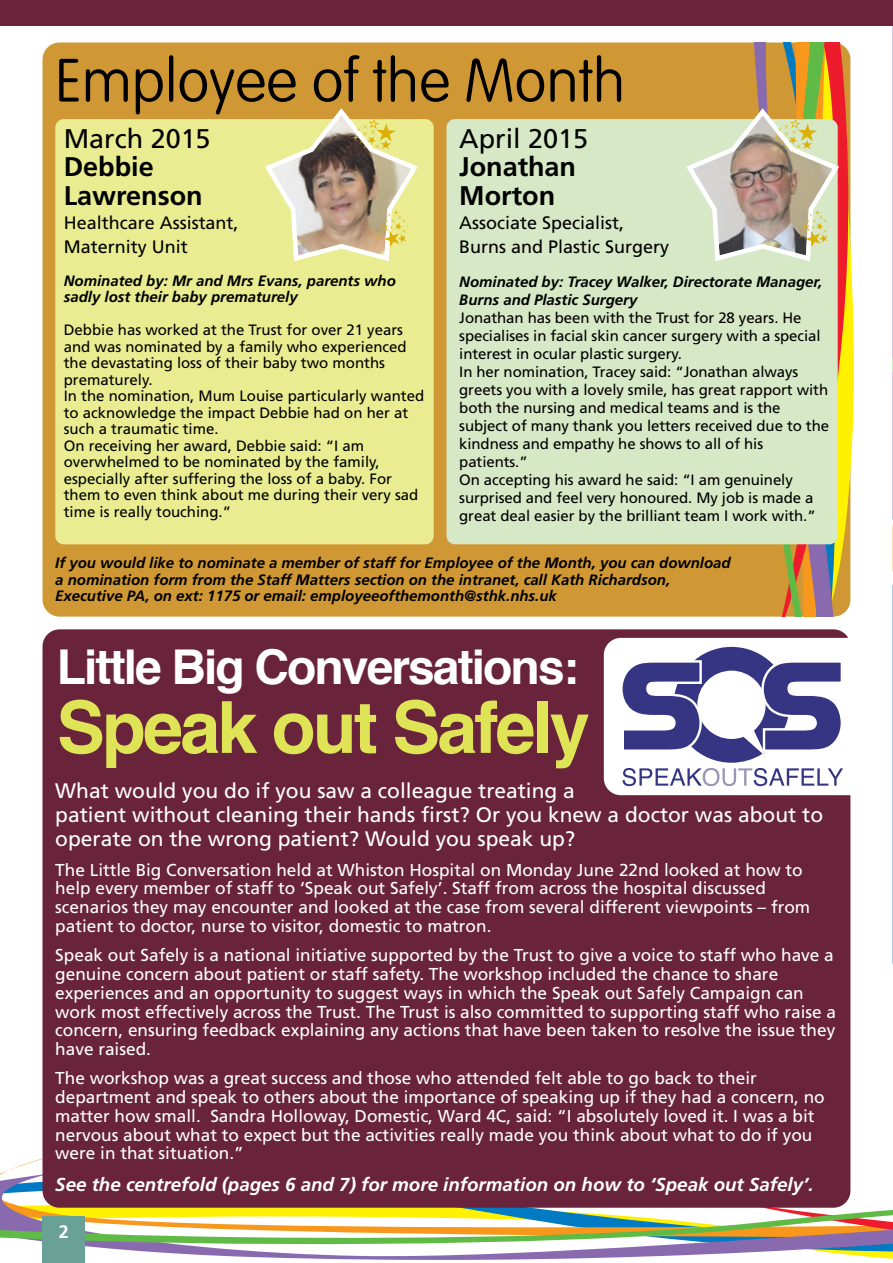
<style>
.page{position:relative;width:893px;height:1263px;background:#fff}
.page>*{position:absolute;margin:0;border:0;box-sizing:border-box;transform-origin:0 0}
.t1{font:700 72px "Helvetica";letter-spacing:-.04em;color:#dfe456}
.t2{font:100 60px "VAG Rounded";color:#000}
.t3{font:700 48px "Helvetica";letter-spacing:-.04em;color:#fff}
.t4{font:700 27px/28.5px "Frutiger";color:#000}
.t5{font:27px "Frutiger";color:#000}
.t6{font:21px/24px "Frutiger";color:#fff}
.t7{font:italic 700 18.75px "Frutiger";color:#fff}
.t8{font:18px/24px "Frutiger";color:#000}
.t9{font:700 18px "Frutiger";color:#fff}
.t10{font:17.25px/18.8px "Frutiger";color:#fff}
.t11{font:15px/16.5px "Frutiger";letter-spacing:-.005em;color:#000}
.t12{font:italic 700 15px/16.5px "Frutiger";color:#000}
</style>
<div class="page">
<svg style="left:892px;top:26px;width:1px;height:938px"></svg>
<svg style="left:0;top:1164px;width:893px;height:99px"></svg>
<svg style="left:0;top:1197px;width:893px;height:61px"></svg>
<div style="left:0;top:0;width:893px;height:26px;background:#69243b"></div>
<div style="left:43px;top:1216px;width:42px;height:47px;background:#69a197"></div>
<div style="left:43px;top:43px;width:807px;height:574px;background:#cf9835;border-radius:17px"></div>
<div style="left:55px;top:119px;width:379px;height:425px;background:#e9ec91;border-radius:9px"></div>
<svg style="left:843px;top:45px;width:11px;height:569px"></svg>
<div style="left:446px;top:119px;width:392px;height:425px;background:#d6e8c5;border-radius:9px"></div>
<svg style="left:265px;top:108px;width:153px;height:153px"></svg>
<svg style="left:686px;top:43px;width:157px;height:574px"></svg>
<div style="left:43px;top:629px;width:807px;height:579px;background:#69243b;border-radius:17px"></div>
<div style="left:604px;top:638px;width:272px;height:157px;background:#fff;border-radius:17px"></div>
<svg style="left:622px;top:647px;width:221px;height:139px"></svg>
<h2 class="t2" style="left:55px;top:55px;width:571px">Employee of the Month</h2>
<h3 class="t5" style="left:459px;top:128px;width:130px">April 2015</h3>
<h3 class="t4" style="left:459px;top:155px;width:118px">Jonathan<br>Morton</h3>
<p class="t8" style="left:459px;top:212px;width:211px">Associate Specialist,<br>Burns and Plastic Surgery</p>
<p class="t12" style="left:459px;top:274px;width:364px;line-height:18px">Nominated by: Tracey Walker, Directorate Manager,<br>Burns and Plastic Surgery</p>
<p class="t11" style="left:459px;top:310px;width:371px;line-height:18px">Jonathan has been with the Trust for 28 years. He specialises in facial skin cancer surgery with a special interest in ocular plastic surgery.<br>In her nomination, Tracey said: “Jonathan always greets you with a lovely smile, has great rapport with both the nursing and medical teams and is the subject of many thank you letters received due to the kindness and empathy he shows to all of his patients.”<br>On accepting his award he said: “I am genuinely surprised and feel very honoured. My job is made a great deal easier by the brilliant team I work with.”</p>
<p class="t12" style="left:55px;top:556px;width:677px">If you would like to nominate a member of staff for Employee of the Month, you can download a nomination form from the Staff Matters section on the intranet, call Kath Richardson,<br>Executive PA, on ext: 1175 or email: employeeofthemonth@sthk.nhs.uk</p>
<h3 class="t5" style="left:64px;top:128px;width:148px">March 2015</h3>
<h3 class="t4" style="left:64px;top:155px;width:140px">Debbie<br>Lawrenson</h3>
<p class="t8" style="left:64px;top:212px;width:176px">Healthcare Assistant,<br>Maternity Unit</p>
<p class="t12" style="left:64px;top:274px;width:334px">Nominated by: Mr and Mrs Evans, parents who sadly lost their baby prematurely</p>
<p class="t11" style="left:64px;top:323px;width:362px">Debbie has worked at the Trust for over 21 years and was nominated by a family who experienced the devastating loss of their baby two months prematurely.<br>In the nomination, Mum Louise particularly wanted to acknowledge the impact Debbie had on her at such a traumatic time.<br>On receiving her award, Debbie said: “I am overwhelmed to be nominated by the family, especially after suffering the loss of a baby. For them to even think about me during their very sad time is really touching.”</p>
<h3 class="t3" style="left:57px;top:647px;width:524px">Little Big Conversations:</h3>
<h1 class="t1" style="left:57px;top:697px;width:535px">Speak out Safely</h1>
<p class="t6" style="left:55px;top:780px;width:769px">What would you do if you saw a colleague treating a<br>patient without cleaning their hands first? Or you knew a doctor was about to operate on the wrong patient? Would you speak up?</p>
<p class="t10" style="left:55px;top:861px;width:756px">The Little Big Conversation held at Whiston Hospital on Monday June 22nd looked at how to help every member of staff to ‘Speak out Safely’. Staff from across the hospital discussed scenarios they may encounter and looked at the case from several different viewpoints – from patient to doctor, nurse to visitor, domestic to matron.</p>
<p class="t10" style="left:55px;top:947px;width:782px">Speak out Safely is a national initiative supported by the Trust to give a voice to staff who have a genuine concern about patient or staff safety. The workshop included the chance to share experiences and an opportunity to suggest ways in which the Speak out Safely Campaign can work most effectively across the Trust. The Trust is also committed to supporting staff who raise a concern, ensuring feedback explaining any actions that have been taken to resolve the issue they have raised.</p>
<p class="t10" style="left:55px;top:1070px;width:771px">The workshop was a great success and those who attended felt able to go back to their department and speak to others about the importance of speaking up if they had a concern, no matter how small. Sandra Holloway, Domestic, Ward 4C, said: “I absolutely loved it. I was a bit nervous about what to expect but the activities really made you think about what to do if you were in that situation.”</p>
<p class="t7" style="left:55px;top:1177px;width:760px">See the centrefold (pages 6 and 7) for more information on how to ‘Speak out Safely’.</p>
<p class="t9" style="left:59px;top:1225px;width:12px">2</p>
</div>
